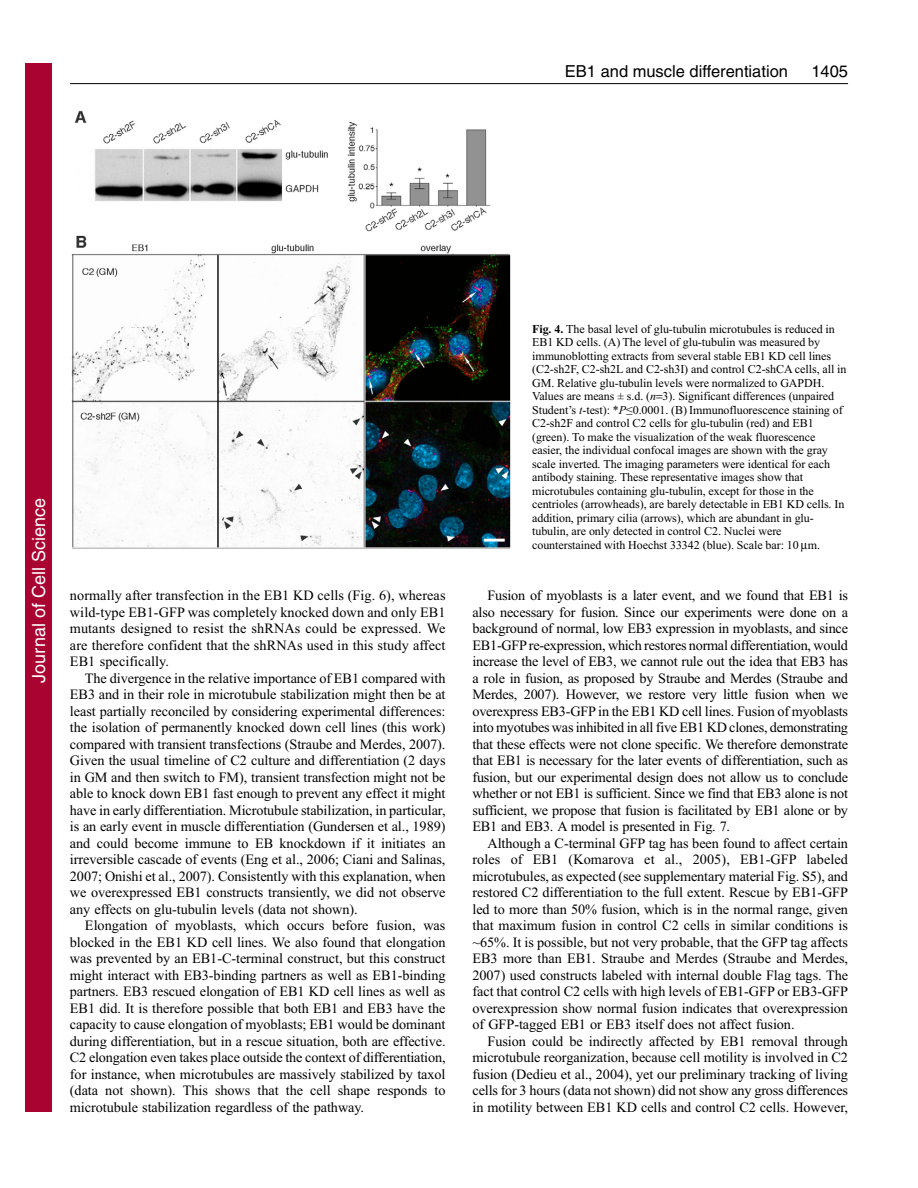
<style>
.page{position:relative;width:918px;height:1188px;background:#fff}
.page>*{position:absolute;margin:0;border:0;box-sizing:border-box;transform-origin:0 0}
.t1{font:18px "Helvetica";color:#fff}
.t2{font:16.5px "Helvetica";color:#000}
.t3{font:14.25px/16.5px "Times New Roman";letter-spacing:-.005em;color:#000;text-align:justify}
.t4{font:12px/13.5px "Times New Roman";letter-spacing:-.005em;color:#000}
.s1{font-weight:700}
.s2{font-style:italic}
</style>
<div class="page">
<hr style="left:70px;top:83px;width:778px;height:1px;background:#000">
<img style="left:71px;top:110px;width:440px;height:439px">
<div style="left:26px;top:64px;width:26px;height:1048px;background:#a90332"></div>
<p class="t2" style="left:565px;top:65px;width:225px">EB1 and muscle differentiation</p>
<p class="t2" style="left:811px;top:65px;width:38px">1405</p>
<p class="t1" style="left:28px;top:683px;width:186px;rotate:-90deg">Journal of Cell Science</p>
<p class="t3" style="left:70px;top:588px;width:377px">normally after transfection in the EB1 KD cells (Fig. 6), whereas wild-type EB1-GFP was completely knocked down and only EB1 mutants designed to resist the shRNAs could be expressed. We are therefore confident that the shRNAs used in this study affect EB1 specifically.</p>
<p class="t3" style="left:70px;top:671px;width:377px;text-indent:15px">The divergence in the relative importance of EB1 compared with EB3 and in their role in microtubule stabilization might then be at least partially reconciled by considering experimental differences: the isolation of permanently knocked down cell lines (this work) compared with transient transfections (Straube and Merdes, 2007).<br>Given the usual timeline of C2 culture and differentiation (2 days in GM and then switch to FM), transient transfection might not be able to knock down EB1 fast enough to prevent any effect it might have in early differentiation. Microtubule stabilization, in particular, is an early event in muscle differentiation (Gundersen et al., 1989) and could become immune to EB knockdown if it initiates an irreversible cascade of events (Eng et al., 2006; Ciani and Salinas, 2007; Onishi et al., 2007). Consistently with this explanation, when we overexpressed EB1 constructs transiently, we did not observe any effects on glu-tubulin levels (data not shown).</p>
<p class="t3" style="left:70px;top:918px;width:377px;text-indent:15px">Elongation of myoblasts, which occurs before fusion, was blocked in the EB1 KD cell lines. We also found that elongation was prevented by an EB1-C-terminal construct, but this construct might interact with EB3-binding partners as well as EB1-binding partners. EB3 rescued elongation of EB1 KD cell lines as well as EB1 did. It is therefore possible that both EB1 and EB3 have the capacity to cause elongation of myoblasts; EB1 would be dominant during differentiation, but in a rescue situation, both are effective.<br>C2 elongation even takes place outside the context of differentiation, for instance, when microtubules are massively stabilized by taxol (data not shown). This shows that the cell shape responds to microtubule stabilization regardless of the pathway.</p>
<p class="t4" style="left:532px;top:323px;width:316px"><span class="s1">Fig. 4.</span> The basal level of glu-tubulin microtubules is reduced in EB1 KD cells. (A) The level of glu-tubulin was measured by immunoblotting extracts from several stable EB1 KD cell lines (C2-sh2F, C2-sh2L and C2-sh3I) and control C2-shCA cells, all in GM. Relative glu-tubulin levels were normalized to GAPDH.<br>Values are means ± s.d. (<span class="s2">n</span> 3). Significant differences (unpaired Student’s <span class="s2">t</span>-test): *<span class="s2">P</span>≤0.0001. (B) Immunofluorescence staining of C2-sh2F and control C2 cells for glu-tubulin (red) and EB1 (green). To make the visualization of the weak fluorescence easier, the individual confocal images are shown with the gray scale inverted. The imaging parameters were identical for each antibody staining. These representative images show that microtubules containing glu-tubulin, except for those in the centrioles (arrowheads), are barely detectable in EB1 KD cells. In addition, primary cilia (arrows), which are abundant in glu&shy;tubulin, are only detected in control C2. Nuclei were counterstained with Hoechst 33342 (blue). Scale bar: 10 m.</p>
<p class="t3" style="left:472px;top:588px;width:377px;text-indent:15px">Fusion of myoblasts is a later event, and we found that EB1 is also necessary for fusion. Since our experiments were done on a background of normal, low EB3 expression in myoblasts, and since EB1-GFP re-expression, which restores normal differentiation, would increase the level of EB3, we cannot rule out the idea that EB3 has a role in fusion, as proposed by Straube and Merdes (Straube and Merdes, 2007). However, we restore very little fusion when we overexpress EB3-GFP in the EB1 KD cell lines. Fusion of myoblasts into myotubes was inhibited in all five EB1 KD clones, demonstrating that these effects were not clone specific. We therefore demonstrate that EB1 is necessary for the later events of differentiation, such as fusion, but our experimental design does not allow us to conclude whether or not EB1 is sufficient. Since we find that EB3 alone is not sufficient, we propose that fusion is facilitated by EB1 alone or by EB1 and EB3. A model is presented in Fig. 7.</p>
<p class="t3" style="left:472px;top:836px;width:377px;text-indent:15px">Although a C-terminal GFP tag has been found to affect certain roles of EB1 (Komarova et al., 2005), EB1-GFP labeled microtubules, as expected (see supplementary material Fig. S5), and restored C2 differentiation to the full extent. Rescue by EB1-GFP led to more than 50% fusion, which is in the normal range, given that maximum fusion in control C2 cells in similar conditions is ~65%. It is possible, but not very probable, that the GFP tag affects EB3 more than EB1. Straube and Merdes (Straube and Merdes, 2007) used constructs labeled with internal double Flag tags. The fact that control C2 cells with high levels of EB1-GFP or EB3-GFP overexpression show normal fusion indicates that overexpression of GFP-tagged EB1 or EB3 itself does not affect fusion.</p>
<p class="t3" style="left:472px;top:1034px;width:377px;text-indent:15px">Fusion could be indirectly affected by EB1 removal through microtubule reorganization, because cell motility is involved in C2 fusion (Dedieu et al., 2004), yet our preliminary tracking of living cells for 3 hours (data not shown) did not show any gross differences in motility between EB1 KD cells and control C2 cells. However,</p>
</div>
